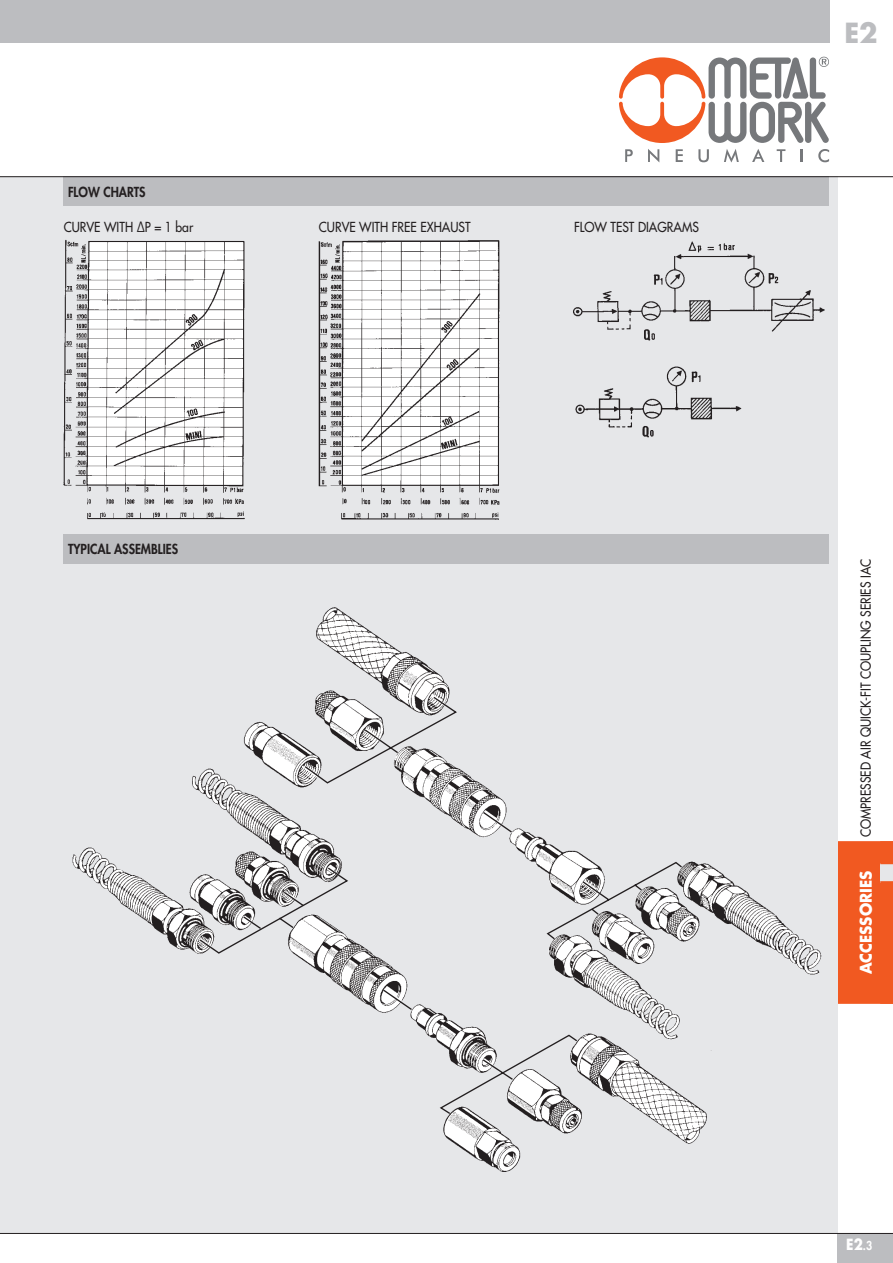
<style>
.page{position:relative;width:893px;height:1263px;background:#fff}
.page>*{position:absolute;margin:0;border:0;box-sizing:border-box;transform-origin:0 0}
.t1{font:700 27px "Futura Std";color:#bcbdc0}
.t2{font:700 15.75px "Futura Std";color:#fff;scale:.95 1}
.t3{font:700 15px "Futura Std";color:#fff;scale:.9 1}
.t4{font:500 13.5px "Futura Std";color:#231f20;scale:.9 1}
.t5{font:800 13.5px "Futura Std";color:#231f20;scale:.9 1}
.s1{font-weight:800;font-size:12px}
</style>
<div class="page">
<div style="left:838px;top:1233px;width:55px;height:30px;background:#bcbdc0"></div>
<div style="left:0;top:0;width:829px;height:43px;background:#bcbdc0"></div>
<svg style="left:625px;top:149px;width:8px;height:13px"></svg>
<svg style="left:648px;top:149px;width:11px;height:13px"></svg>
<svg style="left:676px;top:149px;width:7px;height:13px"></svg>
<svg style="left:698px;top:149px;width:11px;height:13px"></svg>
<svg style="left:724px;top:149px;width:15px;height:13px"></svg>
<svg style="left:752px;top:149px;width:12px;height:13px"></svg>
<svg style="left:777px;top:149px;width:8px;height:13px"></svg>
<svg style="left:800px;top:149px;width:2px;height:13px"></svg>
<svg style="left:818px;top:149px;width:11px;height:13px"></svg>
<svg style="left:619px;top:57px;width:210px;height:86px"></svg>
<div style="left:838px;top:840px;width:55px;height:165px;background:#f15921"></div>
<hr style="left:838px;top:838px;width:55px;height:3px;background:#fff">
<hr style="left:838px;top:1004px;width:55px;height:3px;background:#fff">
<div style="left:880px;top:863px;width:13px;height:20px;background:#e6e7e9"></div>
<svg style="left:880px;top:863px;width:13px;height:1px"></svg>
<svg style="left:880px;top:881px;width:13px;height:2px"></svg>
<div style="left:0;top:176px;width:838px;height:1057px;background:#e6e7e9"></div>
<div style="left:64px;top:176px;width:765px;height:30px;background:#bcbdc0"></div>
<div style="left:64px;top:534px;width:765px;height:29px;background:#bcbdc0"></div>
<hr style="left:0;top:176px;width:893px;height:1px;background:#231f20">
<hr style="left:0;top:1233px;width:893px;height:1px;background:#231f20">
<img style="left:72px;top:607px;width:750px;height:565px">
<svg style="left:198px;top:695px;width:485px;height:420px"></svg>
<img style="left:63px;top:239px;width:182px;height:281px">
<img style="left:318px;top:240px;width:182px;height:280px">
<img style="left:573px;top:241px;width:252px;height:100px">
<img style="left:575px;top:366px;width:167px;height:72px">
<p class="t5" style="left:68px;top:183px;width:88px">FLOW CHARTS</p>
<p class="t4" style="left:64px;top:219px;width:145px">CURVE WITH ∆P = 1 bar</p>
<p class="t4" style="left:319px;top:219px;width:170px">CURVE WITH FREE EXHAUST</p>
<p class="t4" style="left:574px;top:219px;width:140px">FLOW TEST DIAGRAMS</p>
<p class="t5" style="left:68px;top:541px;width:124px">TYPICAL ASSEMBLIES</p>
<h1 class="t1" style="left:844px;top:14px;width:35px">E2</h1>
<p class="t4" style="left:857px;top:837px;width:310px;rotate:-90deg">COMPRESSED AIR QUICK-FIT COUPLING SERIES IAC</p>
<p class="t2" style="left:855px;top:974px;width:111px;rotate:-90deg">ACCESSORIES</p>
<p class="t3" style="left:846px;top:1234px;width:31px">E2<span class="s1">.3</span></p>
</div>
